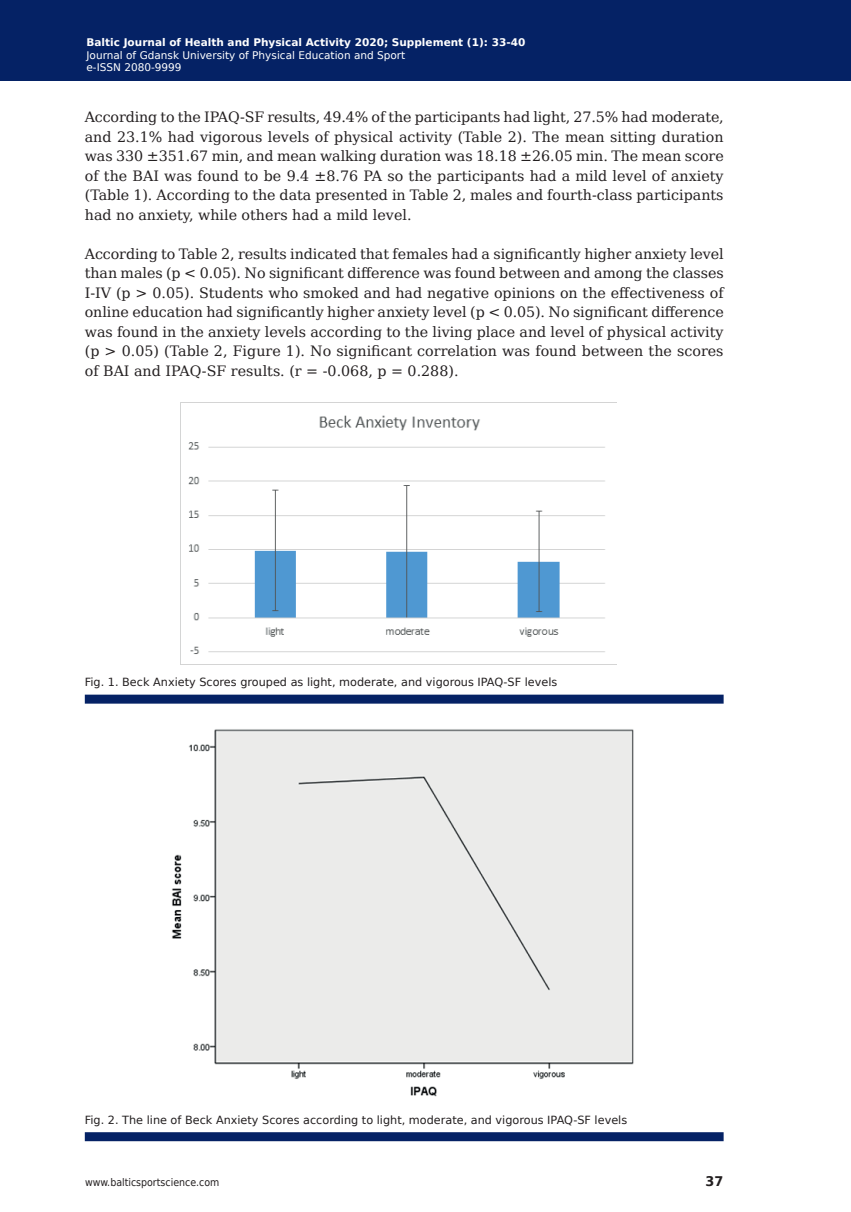
<style>
.page{position:relative;width:851px;height:1212px;background:#fff}
.page>*{position:absolute;margin:0;border:0;box-sizing:border-box;transform-origin:0 0}
.t1{font:14.25px/19.5px "DejaVu Serif";color:#231f20;text-align:justify}
.t2{font:700 13.35px "DejaVu Sans";color:#231f20;scale:.96 1}
.t3{font:11.25px "DejaVu Sans";color:#231f20}
.t4{font:10.5px/12.6px "DejaVu Sans";color:#fff}
.t5{font:700 10.5px "DejaVu Sans";color:#fff}
.t6{font:10.5px "DejaVu Sans Condensed";color:#231f20}
</style>
<div class="page">
<div style="left:0;top:0;width:850px;height:80px;background:#052265"></div>
<div style="left:85px;top:695px;width:638px;height:9px;background:#052265"></div>
<div style="left:85px;top:1132px;width:638px;height:9px;background:#052265"></div>
<img style="left:180px;top:402px;width:437px;height:262px">
<img style="left:172px;top:729px;width:462px;height:368px">
<p class="t5" style="left:86px;top:34px;width:440px">Baltic Journal of Health and Physical Activity 2020; Supplement (1): 33-40</p>
<p class="t4" style="left:86px;top:48px;width:320px">Journal of Gdansk University of Physical Education and Sport e-ISSN 2080-9999</p>
<p class="t1" style="left:85px;top:106px;width:640px">According to the IPAQ-SF results, 49.4% of the participants had light, 27.5% had moderate, and 23.1% had vigorous levels of physical activity (Table 2). The mean sitting duration was 330 ±351.67 min, and mean walking duration was 18.18 ±26.05 min. The mean score of the BAI was found to be 9.4 ±8.76 PA so the participants had a mild level of anxiety (Table 1). According to the data presented in Table 2, males and fourth-class participants had no anxiety, while others had a mild level.</p>
<p class="t1" style="left:85px;top:243px;width:640px">According to Table 2, results indicated that females had a significantly higher anxiety level than males (p &lt; 0.05). No significant difference was found between and among the classes I-IV (p &gt; 0.05). Students who smoked and had negative opinions on the effectiveness of online education had significantly higher anxiety level (p &lt; 0.05). No significant difference was found in the anxiety levels according to the living place and level of physical activity (p &gt; 0.05) (Table 2, Figure 1). No significant correlation was found between the scores of BAI and IPAQ-SF results. (r = -0.068, p = 0.288).</p>
<p class="t3" style="left:85px;top:673px;width:474px">Fig. 1. Beck Anxiety Scores grouped as light, moderate, and vigorous IPAQ-SF levels</p>
<p class="t3" style="left:85px;top:1110px;width:544px">Fig. 2. The line of Beck Anxiety Scores according to light, moderate, and vigorous IPAQ-SF levels</p>
<p class="t6" style="left:85px;top:1174px;width:136px">www.balticsportscience.com</p>
<p class="t2" style="left:705px;top:1170px;width:20px">37</p>
</div>
